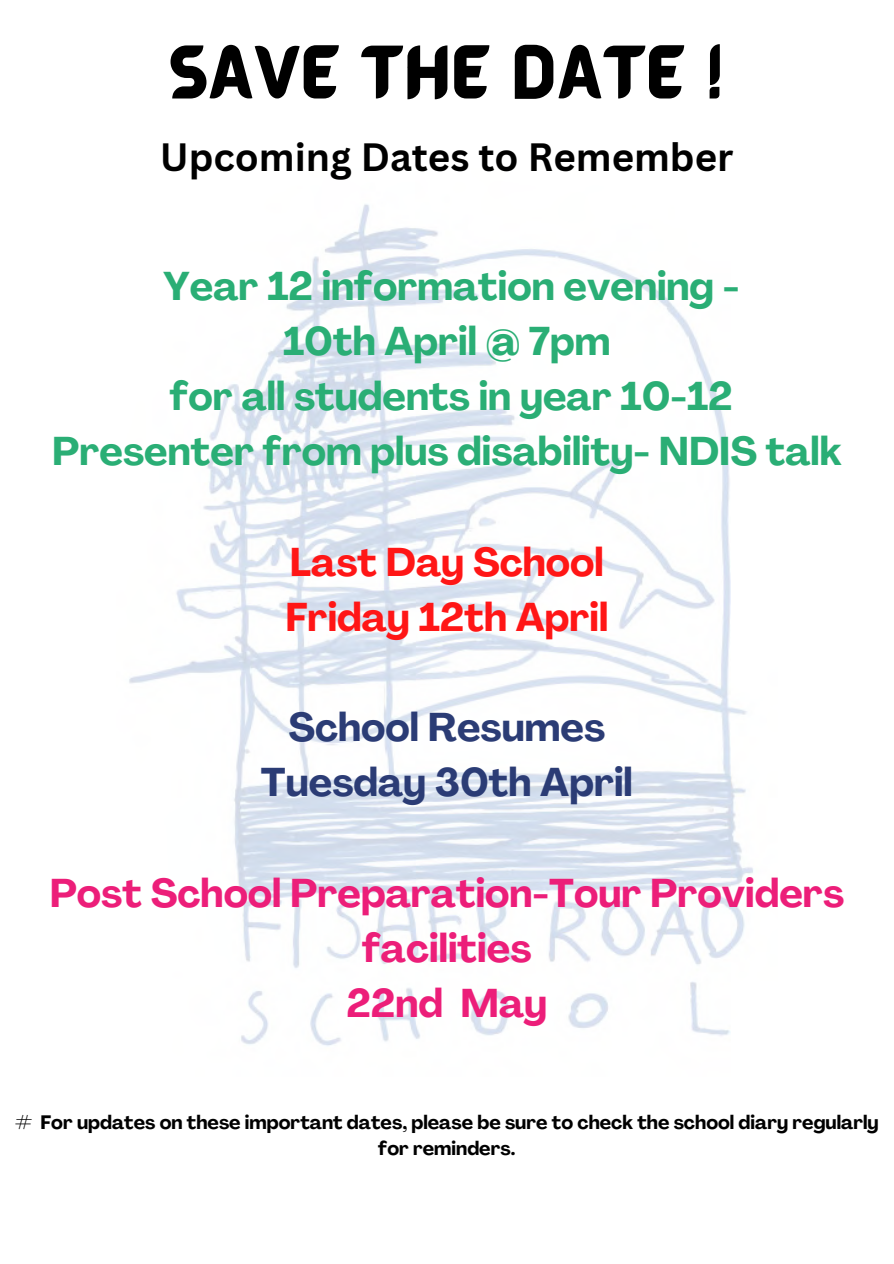
<style>
.page{position:relative;width:894px;height:1264px;background:#fff}
.page>*{position:absolute;margin:0;border:0;box-sizing:border-box;transform-origin:0 0}
.t1{font:56.55px "BARABARA Regular";letter-spacing:.03em;color:#000}
.t2{font:700 39.6px/55.2px "Agrandir";color:#2aae75;text-align:center}
.t3{font:700 39.6px/55.2px "Agrandir";color:#ec1e79;text-align:center}
.t4{font:700 39.6px/55.2px "Agrandir";color:#2b3c75;text-align:center}
.t5{font:700 39.6px/55.2px "Agrandir";color:#ff1616}
.t6{font:700 38.4px "Canva Sans";color:#000}
.t7{font:700 19.2px/25.8px "Agrandir";color:#000;text-align:center}
</style>
<div class="page">
<img style="left:129px;top:204px;width:624px;height:842px">
<h1 class="t1" style="left:169px;top:33px;width:555px">SAVE THE DATE !</h1>
<p class="t6" style="left:160px;top:130px;width:575px">Upcoming Dates to Remember</p>
<h2 class="t2" style="left:52px;top:262px;width:790px">Year 12 information evening -<br>10th April @ 7pm<br>for all students in year 10-12<br>Presenter from plus disability- NDIS talk</h2>
<h2 class="t5" style="left:285px;top:538px;width:324px">Last Day School<br>Friday 12th April</h2>
<h2 class="t4" style="left:261px;top:703px;width:373px">School Resumes<br>Tuesday 30th April</h2>
<h2 class="t3" style="left:50px;top:869px;width:795px">Post School Preparation-Tour Providers facilities<br>22nd May</h2>
<p class="t7" style="left:15px;top:1111px;width:865px"># For updates on these important dates, please be sure to check the school diary regularly for reminders.</p>
</div>
